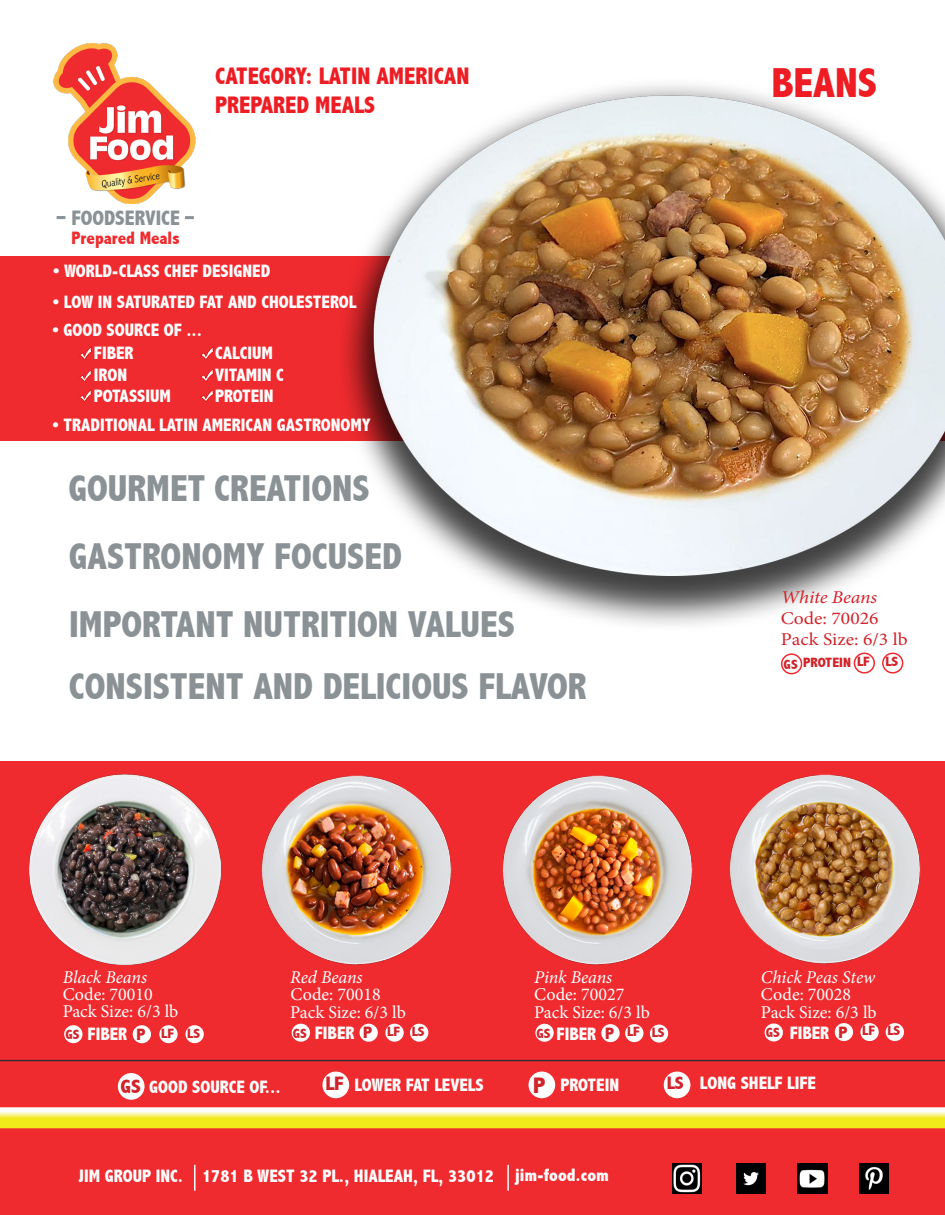
<style>
.page{position:relative;width:945px;height:1215px;background:#fff}
.page>*{position:absolute;margin:0;border:0;box-sizing:border-box;transform-origin:0 0}
.t1{font:800 condensed 42px "Abadi";color:#ee1d23}
.t2{font:800 condensed 37.5px "Abadi";color:#8a9296}
.t3{font:800 condensed 24px "Abadi";color:#ee1d23}
.t4{font:800 condensed 22.5px "Abadi";color:#d1232a;scale:1.09 1}
.t5{font:800 condensed 21px "Abadi";color:#8a9296}
.t6{font:800 condensed 19.5px "Abadi";color:#d1232a;scale:1.09 1}
.t7{font:800 condensed 18px "Abadi";color:#fff}
.t8{font:18px/17.9px "Minion Pro";color:#fff}
.t9{font:18px/21px "Minion Pro";color:#d1232a;scale:1.09 1}
.t10{font:800 condensed 18px "Abadi";color:#ef2b2f}
.t11{font:800 condensed 18px "Abadi";color:#d1232a;scale:1.09 1}
.t12{font:800 condensed 16.5px "Abadi";color:#d1232a;scale:1.09 1}
.t13{font:800 condensed 13.5px "Abadi";color:#d1232a;scale:1.09 1}
.s1{font-style:italic}
.s2{font-size:19.5px;color:#d1232a}
</style>
<div class="page">
<div style="left:0;top:257px;width:945px;height:184px;background:#ef2b2f"></div>
<div style="left:0;top:762px;width:945px;height:453px;background:#ef2b2f"></div>
<img style="left:54px;top:44px;width:142px;height:160px">
<img style="left:340px;top:84px;width:605px;height:591px">
<svg style="left:185px;top:216px;width:9px;height:3px"></svg>
<svg style="left:57px;top:216px;width:9px;height:3px"></svg>
<img style="left:729px;top:775px;width:192px;height:189px">
<img style="left:502px;top:775px;width:191px;height:190px">
<img style="left:261px;top:775px;width:191px;height:190px">
<img style="left:29px;top:775px;width:191px;height:190px">
<svg style="left:0;top:1107px;width:945px;height:21px;background:#f5ee6c"></svg>
<div style="left:63px;top:1024px;width:20px;height:20px;background:#fff;border-radius:50%"></div>
<div style="left:63px;top:1024px;width:21px;height:21px;border:2px solid #ef2b2f;border-radius:50%"></div>
<div style="left:159px;top:1024px;width:19px;height:20px;background:#fff;border-radius:50%"></div>
<div style="left:158px;top:1024px;width:21px;height:21px;border:2px solid #ef2b2f;border-radius:50%"></div>
<img style="left:859px;top:1164px;width:30px;height:29px">
<img style="left:798px;top:1164px;width:29px;height:29px">
<img style="left:736px;top:1164px;width:30px;height:29px">
<img style="left:672px;top:1164px;width:30px;height:29px">
<hr style="left:194px;top:1165px;width:2px;height:26px;background:#fff">
<hr style="left:507px;top:1165px;width:2px;height:26px;background:#fff">
<div style="left:185px;top:1024px;width:20px;height:20px;background:#fff;border-radius:50%"></div>
<div style="left:184px;top:1024px;width:21px;height:21px;border:2px solid #ef2b2f;border-radius:50%"></div>
<div style="left:291px;top:1023px;width:20px;height:19px;background:#fff;border-radius:50%"></div>
<div style="left:290px;top:1022px;width:22px;height:21px;border:2px solid #ef2b2f;border-radius:50%"></div>
<div style="left:385px;top:1023px;width:19px;height:19px;background:#fff;border-radius:50%"></div>
<div style="left:384px;top:1022px;width:21px;height:21px;border:2px solid #ef2b2f;border-radius:50%"></div>
<div style="left:409px;top:1023px;width:20px;height:19px;background:#fff;border-radius:50%"></div>
<div style="left:409px;top:1022px;width:21px;height:21px;border:2px solid #ef2b2f;border-radius:50%"></div>
<div style="left:535px;top:1023px;width:19px;height:19px;background:#fff;border-radius:50%"></div>
<div style="left:534px;top:1022px;width:21px;height:21px;border:2px solid #ef2b2f;border-radius:50%"></div>
<div style="left:624px;top:1023px;width:20px;height:20px;background:#fff;border-radius:50%"></div>
<div style="left:624px;top:1023px;width:21px;height:21px;border:2px solid #ef2b2f;border-radius:50%"></div>
<div style="left:649px;top:1024px;width:20px;height:19px;background:#fff;border-radius:50%"></div>
<div style="left:648px;top:1023px;width:22px;height:21px;border:2px solid #ef2b2f;border-radius:50%"></div>
<div style="left:764px;top:1023px;width:20px;height:19px;background:#fff;border-radius:50%"></div>
<div style="left:763px;top:1022px;width:21px;height:21px;border:2px solid #ef2b2f;border-radius:50%"></div>
<div style="left:860px;top:1022px;width:19px;height:20px;background:#fff;border-radius:50%"></div>
<div style="left:859px;top:1022px;width:21px;height:21px;border:2px solid #ef2b2f;border-radius:50%"></div>
<div style="left:885px;top:1022px;width:20px;height:20px;background:#fff;border-radius:50%"></div>
<div style="left:884px;top:1022px;width:22px;height:21px;border:2px solid #ef2b2f;border-radius:50%"></div>
<div style="left:782px;top:654px;width:20px;height:20px;background:#fff;border-radius:50%"></div>
<div style="left:781px;top:653px;width:21px;height:21px;border:2px solid #ef2b2f;border-radius:50%"></div>
<svg style="left:79px;top:347px;width:13px;height:12px"></svg>
<svg style="left:79px;top:370px;width:13px;height:11px"></svg>
<svg style="left:79px;top:390px;width:13px;height:12px"></svg>
<svg style="left:201px;top:347px;width:12px;height:12px"></svg>
<svg style="left:201px;top:369px;width:12px;height:12px"></svg>
<svg style="left:201px;top:390px;width:12px;height:12px"></svg>
<div style="left:854px;top:653px;width:20px;height:20px;background:#fff;border-radius:50%"></div>
<div style="left:854px;top:653px;width:21px;height:21px;border:2px solid #ef2b2f;border-radius:50%"></div>
<div style="left:883px;top:653px;width:20px;height:20px;background:#fff;border-radius:50%"></div>
<div style="left:882px;top:653px;width:21px;height:21px;border:2px solid #ef2b2f;border-radius:50%"></div>
<div style="left:117px;top:1072px;width:28px;height:28px;background:#fff;border-radius:50%"></div>
<div style="left:116px;top:1072px;width:30px;height:29px;border:2px solid #ef2b2f;border-radius:50%"></div>
<div style="left:663px;top:1071px;width:28px;height:28px;background:#fff;border-radius:50%"></div>
<div style="left:662px;top:1070px;width:30px;height:30px;border:2px solid #ef2b2f;border-radius:50%"></div>
<div style="left:322px;top:1071px;width:28px;height:28px;background:#fff;border-radius:50%"></div>
<div style="left:321px;top:1070px;width:30px;height:30px;border:2px solid #ef2b2f;border-radius:50%"></div>
<div style="left:528px;top:1071px;width:28px;height:28px;background:#fff;border-radius:50%"></div>
<div style="left:527px;top:1070px;width:30px;height:30px;border:2px solid #ef2b2f;border-radius:50%"></div>
<hr style="left:0;top:1060px;width:945px;height:1px;background:#3b2b2f">
<div style="left:132px;top:1024px;width:20px;height:20px;background:#fff;border-radius:50%"></div>
<div style="left:131px;top:1024px;width:22px;height:21px;border:2px solid #ef2b2f;border-radius:50%"></div>
<div style="left:359px;top:1023px;width:20px;height:19px;background:#fff;border-radius:50%"></div>
<div style="left:358px;top:1022px;width:21px;height:21px;border:2px solid #ef2b2f;border-radius:50%"></div>
<div style="left:601px;top:1023px;width:19px;height:20px;background:#fff;border-radius:50%"></div>
<div style="left:600px;top:1023px;width:21px;height:21px;border:2px solid #ef2b2f;border-radius:50%"></div>
<div style="left:834px;top:1022px;width:20px;height:20px;background:#fff;border-radius:50%"></div>
<div style="left:833px;top:1022px;width:22px;height:21px;border:2px solid #ef2b2f;border-radius:50%"></div>
<p class="t3" style="left:215px;top:62px;width:256px">CATEGORY: LATIN AMERICAN</p>
<p class="t3" style="left:215px;top:91px;width:162px">PREPARED MEALS</p>
<p class="t5" style="left:72px;top:206px;width:110px">FOODSERVICE</p>
<p class="t10" style="left:72px;top:228px;width:110px">Prepared Meals</p>
<p class="t7" style="left:53px;top:260px;width:219px">• WORLD-CLASS CHEF DESIGNED</p>
<p class="t7" style="left:53px;top:291px;width:305px">• LOW IN SATURATED FAT AND CHOLESTEROL</p>
<p class="t7" style="left:94px;top:343px;width:41px">FIBER</p>
<p class="t7" style="left:94px;top:365px;width:35px">IRON</p>
<p class="t7" style="left:94px;top:385px;width:79px">POTASSIUM</p>
<p class="t7" style="left:53px;top:319px;width:151px">• GOOD SOURCE OF ...</p>
<p class="t7" style="left:215px;top:343px;width:59px">CALCIUM</p>
<p class="t7" style="left:215px;top:365px;width:70px">VITAMIN C</p>
<p class="t7" style="left:215px;top:385px;width:60px">PROTEIN</p>
<p class="t7" style="left:53px;top:414px;width:320px">• TRADITIONAL LATIN AMERICAN GASTRONOMY</p>
<p class="t2" style="left:68px;top:466px;width:303px">GOURMET CREATIONS</p>
<p class="t2" style="left:69px;top:535px;width:335px">GASTRONOMY FOCUSED</p>
<p class="t2" style="left:69px;top:603px;width:447px">IMPORTANT NUTRITION VALUES</p>
<p class="t2" style="left:69px;top:665px;width:519px">CONSISTENT AND DELICIOUS FLAVOR</p>
<p class="t1" style="left:772px;top:58px;width:107px">BEANS</p>
<p class="t9" style="left:781px;top:587px;width:118px"><span class="s1">White Beans<br></span>Code: 70026<br>Pack Size: 6/3 lb</p>
<p class="t13" style="left:784px;top:656px;width:14px">GS</p>
<p class="t13" style="left:803px;top:655px;width:63px">PROTEIN LF</p>
<p class="t13" style="left:885px;top:654px;width:13px">LS</p>
<p class="t8" style="left:63px;top:968px;width:117px;line-height:17.4px"><span class="s1">Black Beans<br></span>Code: 70010<br>Pack Size: 6/3 lb</p>
<p class="t8" style="left:290px;top:968px;width:117px"><span class="s1">Red Beans<br></span>Code: 70018<br>Pack Size: 6/3 lb</p>
<p class="t8" style="left:534px;top:968px;width:117px"><span class="s1">Pink Beans<br></span>Code: 70027<br>Pack Size: 6/3 lb</p>
<p class="t8" style="left:761px;top:968px;width:117px"><span class="s1">Chick Peas Stew<br></span>Code: 70028<br>Pack Size: 6/3 lb</p>
<p class="t13" style="left:65px;top:1027px;width:14px">GS</p>
<p class="t13" style="left:161px;top:1025px;width:13px">LF</p>
<p class="t13" style="left:187px;top:1025px;width:13px">LS</p>
<p class="t13" style="left:293px;top:1025px;width:14px">GS</p>
<p class="t13" style="left:387px;top:1024px;width:13px">LF</p>
<p class="t13" style="left:412px;top:1024px;width:13px">LS</p>
<p class="t13" style="left:537px;top:1025px;width:14px">GS</p>
<p class="t13" style="left:627px;top:1024px;width:13px">LF</p>
<p class="t13" style="left:652px;top:1025px;width:13px">LS</p>
<p class="t13" style="left:766px;top:1025px;width:14px">GS</p>
<p class="t13" style="left:862px;top:1023px;width:13px">LF</p>
<p class="t13" style="left:887px;top:1023px;width:13px">LS</p>
<p class="t7" style="left:88px;top:1023px;width:41px">FIBER</p>
<p class="t12" style="left:136px;top:1025px;width:10px">P</p>
<p class="t7" style="left:315px;top:1022px;width:41px">FIBER</p>
<p class="t12" style="left:363px;top:1023px;width:10px">P</p>
<p class="t7" style="left:557px;top:1023px;width:41px">FIBER</p>
<p class="t12" style="left:605px;top:1023px;width:10px">P</p>
<p class="t7" style="left:790px;top:1023px;width:41px">FIBER</p>
<p class="t12" style="left:839px;top:1022px;width:10px">P</p>
<p class="t7" style="left:120px;top:1076px;width:162px"><span class="s2">GS</span> GOOD SOURCE OF...</p>
<p class="t6" style="left:325px;top:1072px;width:18px">LF</p>
<p class="t7" style="left:354px;top:1075px;width:131px">LOWER FAT LEVELS</p>
<p class="t4" style="left:533px;top:1073px;width:13px">P</p>
<p class="t7" style="left:561px;top:1075px;width:60px">PROTEIN</p>
<p class="t11" style="left:667px;top:1072px;width:17px">LS</p>
<p class="t7" style="left:700px;top:1073px;width:118px">LONG SHELF LIFE</p>
<p class="t7" style="left:79px;top:1166px;width:106px">JIM GROUP INC.</p>
<p class="t7" style="left:202px;top:1166px;width:293px">1781 B WEST 32 PL., HIALEAH, FL, 33012</p>
<p class="t7" style="left:515px;top:1164px;width:95px">jim-food.com</p>
</div>
